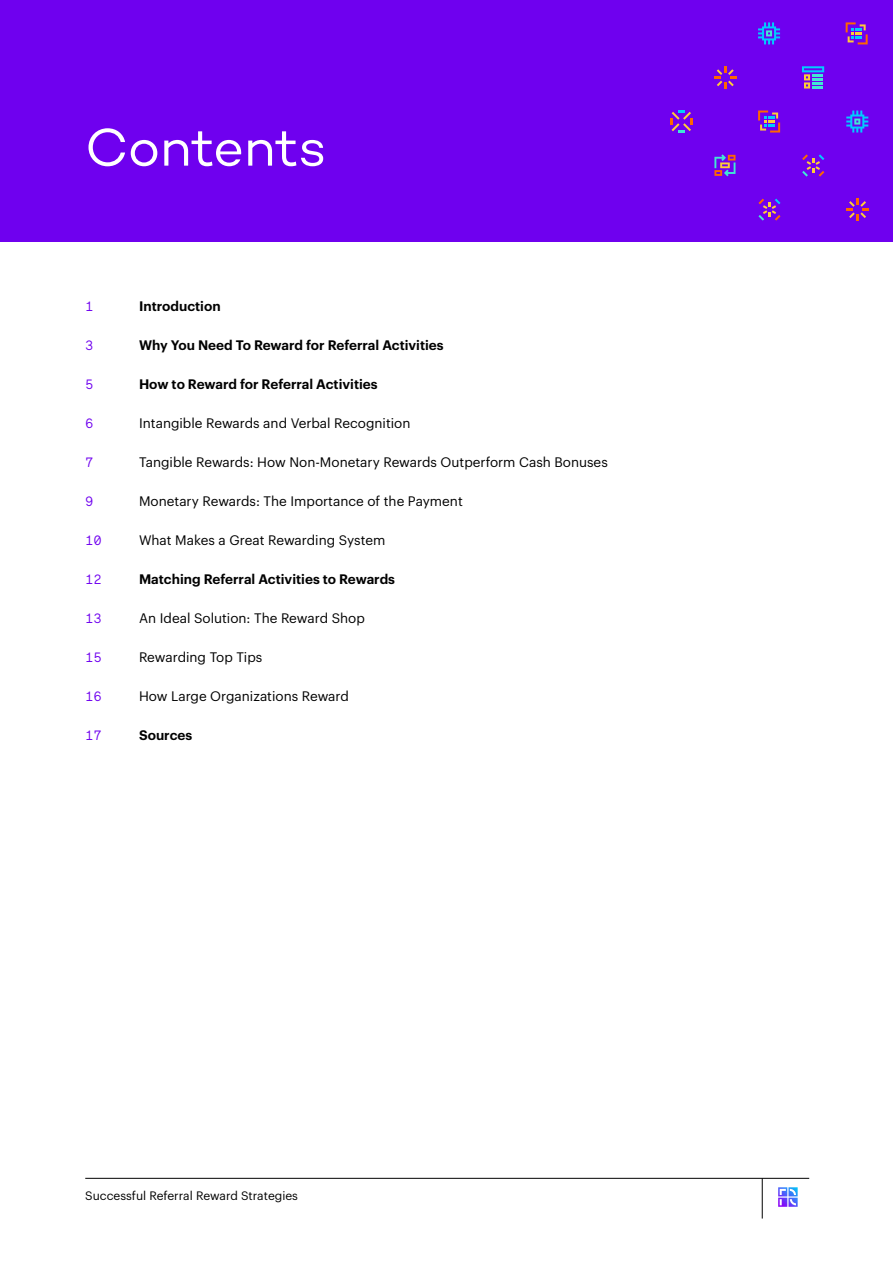
<style>
.page{position:relative;width:893px;height:1263px;background:#fff}
.page>*{position:absolute;margin:0;border:0;box-sizing:border-box;transform-origin:0 0}
.t1{font:54px "Campton";letter-spacing:-.01em;color:#fff}
.t2{font:13.5px "Graphik";color:#000}
.t3{font:600 13.5px "Graphik";color:#000}
.t4{font:13.5px "Maax Mono";color:#6f00ef}
.t5{font:12px "Graphik";color:#000}
</style>
<div class="page">
<hr style="left:85px;top:1178px;width:724px;height:1px;background:#000">
<hr style="left:762px;top:1178px;width:1px;height:40px;background:#000">
<div style="left:0;top:0;width:893px;height:241px;background:#6f00ef"></div>
<svg style="left:758px;top:199px;width:22px;height:22px"></svg>
<svg style="left:758px;top:22px;width:22px;height:22px"></svg>
<svg style="left:846px;top:22px;width:22px;height:22px"></svg>
<svg style="left:802px;top:154px;width:22px;height:23px"></svg>
<svg style="left:802px;top:66px;width:22px;height:23px"></svg>
<svg style="left:758px;top:111px;width:22px;height:22px"></svg>
<svg style="left:846px;top:111px;width:22px;height:22px"></svg>
<svg style="left:847px;top:199px;width:22px;height:22px"></svg>
<svg style="left:714px;top:67px;width:22px;height:22px"></svg>
<svg style="left:714px;top:154px;width:21px;height:22px"></svg>
<svg style="left:670px;top:111px;width:22px;height:22px"></svg>
<svg style="left:778px;top:1187px;width:20px;height:20px"></svg>
<h1 class="t1" style="left:85px;top:114px;width:243px">Contents</h1>
<p class="t4" style="left:85px;top:296px;width:10px">1</p>
<p class="t3" style="left:139px;top:295px;width:83px">Introduction</p>
<p class="t4" style="left:85px;top:335px;width:10px">3</p>
<p class="t3" style="left:139px;top:334px;width:306px">Why You Need To Reward for Referral Activities</p>
<p class="t4" style="left:85px;top:374px;width:10px">5</p>
<p class="t3" style="left:139px;top:373px;width:240px">How to Reward for Referral Activities</p>
<p class="t4" style="left:85px;top:413px;width:10px">6</p>
<p class="t2" style="left:139px;top:412px;width:273px">Intangible Rewards and Verbal Recognition</p>
<p class="t4" style="left:85px;top:452px;width:10px">7</p>
<p class="t2" style="left:139px;top:451px;width:470px">Tangible Rewards: How Non-Monetary Rewards Outperform Cash Bonuses</p>
<p class="t4" style="left:85px;top:491px;width:10px">9</p>
<p class="t2" style="left:139px;top:490px;width:325px">Monetary Rewards: The Importance of the Payment</p>
<p class="t4" style="left:85px;top:530px;width:18px">10</p>
<p class="t2" style="left:139px;top:529px;width:248px">What Makes a Great Rewarding System</p>
<p class="t4" style="left:85px;top:569px;width:18px">12</p>
<p class="t3" style="left:139px;top:568px;width:257px">Matching Referral Activities to Rewards</p>
<p class="t4" style="left:85px;top:608px;width:18px">13</p>
<p class="t2" style="left:139px;top:607px;width:227px">An Ideal Solution: The Reward Shop</p>
<p class="t4" style="left:85px;top:647px;width:18px">15</p>
<p class="t2" style="left:139px;top:646px;width:125px">Rewarding Top Tips</p>
<p class="t4" style="left:85px;top:686px;width:18px">16</p>
<p class="t2" style="left:139px;top:685px;width:211px">How Large Organizations Reward</p>
<p class="t4" style="left:85px;top:725px;width:18px">17</p>
<p class="t3" style="left:139px;top:724px;width:55px">Sources</p>
<p class="t5" style="left:85px;top:1186px;width:214px">Successful Referral Reward Strategies</p>
</div>
